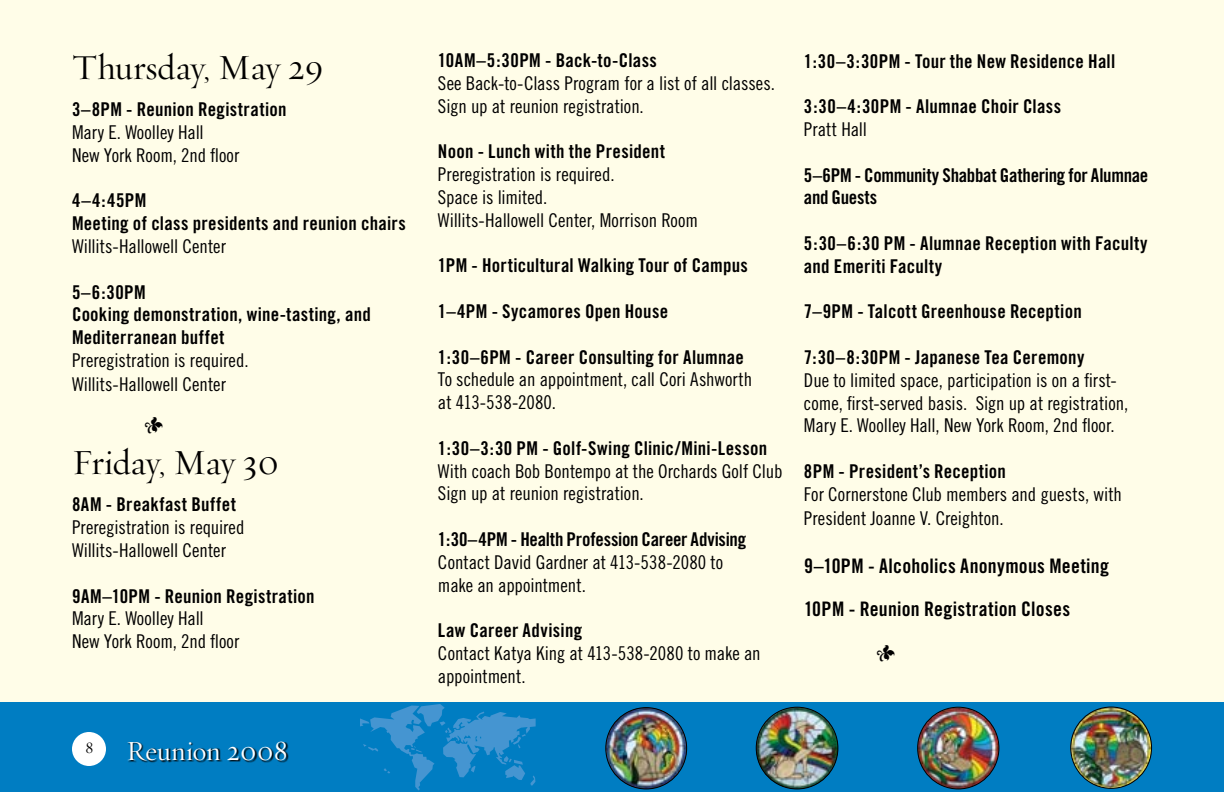
<style>
.page{position:relative;width:1224px;height:792px;background:#fffde8}
.page>*{position:absolute;margin:0;border:0;box-sizing:border-box;transform-origin:0 0}
.t1{font:36px "Requiem Display HTF Roman";letter-spacing:-.005em;color:#000}
.t2{font:28px "Requiem Display HTF Roman";letter-spacing:.01em;color:#fff}
.t3{font:24px "Requiem Display HTF Roman";color:#000}
.t4{font:20px/43.2px "Trade Gothic Bold Cond Twenty";letter-spacing:.01em;color:#000}
.t5{font:19px/22.8px "Trade Gothic Cond Eighteen";color:#000}
.t6{font:19px/22.8px "Trade Gothic Bold Cond Twenty";letter-spacing:.015em;color:#000}
.t7{font:19px/22.8px "Trade Gothic Bold Cond Twenty";letter-spacing:-.015em;color:#000}
</style>
<div class="page">
<div style="left:0;top:702px;width:1224px;height:90px;background:#007dc2"></div>
<div style="left:72px;top:732px;width:34px;height:34px;background:#fff;border-radius:50%"></div>
<div style="left:128px;top:742px;width:210px;height:50px;background:#000;opacity:.95"></div>
<img style="left:918px;top:707px;width:81px;height:82px;border-radius:41px">
<div style="left:917px;top:707px;width:82px;height:82px;border:1px solid #000;border-radius:50%"></div>
<img style="left:1071px;top:707px;width:81px;height:81px;border-radius:41px">
<div style="left:1070px;top:707px;width:82px;height:82px;border:1px solid #000;border-radius:50%"></div>
<img style="left:756px;top:707px;width:82px;height:82px;border-radius:41px">
<div style="left:756px;top:707px;width:82px;height:82px;border:1px solid #000;border-radius:50%"></div>
<img style="left:606px;top:708px;width:81px;height:81px;border-radius:41px">
<div style="left:605px;top:707px;width:82px;height:82px;border:1px solid #000;border-radius:50%"></div>
<svg style="left:360px;top:704px;width:176px;height:87px"></svg>
<h1 class="t1" style="left:72px;top:46px;width:253px">Thursday, May 29</h1>
<p class="t6" style="left:72px;top:98px;width:216px">3–8PM - Reunion Registration</p>
<p class="t5" style="left:72px;top:121px;width:169px">Mary E. Woolley Hall<br>New York Room, 2nd floor</p>
<p class="t6" style="left:72px;top:189px;width:335px">4–4:45PM<br>Meeting of class presidents and reunion chairs</p>
<p class="t5" style="left:72px;top:235px;width:155px">Willits-Hallowell Center</p>
<p class="t6" style="left:72px;top:280px;width:300px">5–6:30PM<br>Cooking demonstration, wine-tasting, and<br>Mediterranean buffet</p>
<p class="t5" style="left:72px;top:348px;width:178px;line-height:24px">Preregistration is required.<br>Willits-Hallowell Center</p>
<p class="t3" style="left:144px;top:409px;width:21px">&gt;</p>
<h1 class="t1" style="left:72px;top:441px;width:208px">Friday, May 30</h1>
<p class="t6" style="left:72px;top:493px;width:165px">8AM - Breakfast Buffet</p>
<p class="t5" style="left:72px;top:516px;width:174px">Preregistration is required<br>Willits-Hallowell Center</p>
<p class="t6" style="left:72px;top:584px;width:244px">9AM–10PM - Reunion Registration</p>
<p class="t5" style="left:72px;top:607px;width:169px">Mary E. Woolley Hall<br>New York Room, 2nd floor</p>
<h2 class="t2" style="left:85px;top:734px;width:204px"><sup>8</sup> Reunion 2008</h2>
<p class="t6" style="left:438px;top:49px;width:221px">10AM–5:30PM - Back-to-Class</p>
<p class="t5" style="left:438px;top:72px;width:339px">See Back-to-Class Program for a list of all classes.<br>Sign up at reunion registration.</p>
<p class="t6" style="left:438px;top:140px;width:229px">Noon - Lunch with the President</p>
<p class="t5" style="left:438px;top:163px;width:262px">Preregistration is required.<br>Space is limited.<br>Willits-Hallowell Center, Morrison Room</p>
<p class="t6" style="left:438px;top:254px;width:311px">1PM - Horticultural Walking Tour of Campus</p>
<p class="t6" style="left:438px;top:300px;width:232px">1–4PM - Sycamores Open House</p>
<p class="t6" style="left:438px;top:345px;width:307px">1:30–6PM - Career Consulting for Alumnae</p>
<p class="t5" style="left:438px;top:368px;width:316px">To schedule an appointment, call Cori Ashworth at 413-538-2080.</p>
<p class="t6" style="left:438px;top:436px;width:331px">1:30–3:30 PM - Golf-Swing Clinic/Mini-Lesson</p>
<p class="t5" style="left:438px;top:459px;width:346px">With coach Bob Bontempo at the Orchards Golf Club<br>Sign up at reunion registration.</p>
<p class="t7" style="left:438px;top:528px;width:310px">1:30–4PM - Health Profession Career Advising</p>
<p class="t5" style="left:438px;top:550px;width:287px">Contact David Gardner at 413-538-2080 to make an appointment.</p>
<p class="t6" style="left:438px;top:619px;width:146px">Law Career Advising</p>
<p class="t5" style="left:438px;top:642px;width:324px">Contact Katya King at 413-538-2080 to make an appointment.</p>
<p class="t6" style="left:804px;top:49px;width:313px">1:30–3:30PM - Tour the New Residence Hall</p>
<p class="t6" style="left:804px;top:95px;width:259px">3:30–4:30PM - Alumnae Choir Class</p>
<p class="t5" style="left:804px;top:118px;width:65px">Pratt Hall</p>
<p class="t7" style="left:804px;top:163px;width:346px">5–6PM - Community Shabbat Gathering for Alumnae and Guests</p>
<p class="t6" style="left:804px;top:232px;width:345px">5:30–6:30 PM - Alumnae Reception with Faculty and Emeriti Faculty</p>
<p class="t6" style="left:804px;top:300px;width:279px">7–9PM - Talcott Greenhouse Reception</p>
<p class="t6" style="left:804px;top:346px;width:282px">7:30–8:30PM - Japanese Tea Ceremony</p>
<p class="t5" style="left:804px;top:368px;width:326px">Due to limited space, participation is on a first&shy;come, first-served basis. Sign up at registration,<br>Mary E. Woolley Hall, New York Room, 2nd floor.</p>
<p class="t6" style="left:804px;top:460px;width:204px">8PM - President’s Reception</p>
<p class="t5" style="left:804px;top:482px;width:320px;line-height:24px">For Cornerstone Club members and guests, with<br>President Joanne V. Creighton.</p>
<p class="t4" style="left:804px;top:544px;width:306px">9–10PM - Alcoholics Anonymous Meeting<br>10PM - Reunion Registration Closes</p>
<p class="t3" style="left:876px;top:637px;width:21px">&gt;</p>
</div>
